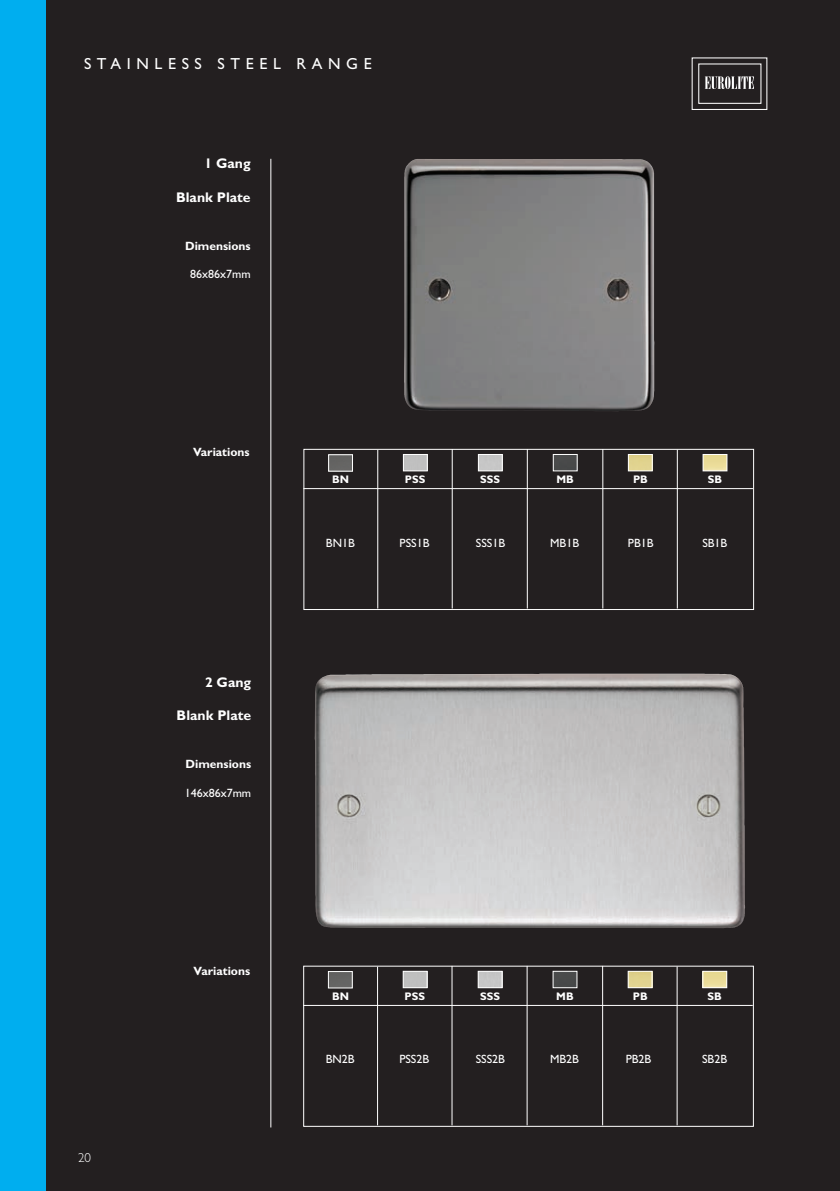
<style>
.page{position:relative;width:840px;height:1191px;background:#fff}
.page>*{position:absolute;margin:0;border:0;box-sizing:border-box;transform-origin:0 0}
.t1{font:16px "Gill Sans";letter-spacing:.35em;color:#fff}
.t2{font:700 14px "Gill Sans";color:#fff}
.t3{font:300 13px "Gill Sans";color:#fff}
.t4{font:12px "Gill Sans";color:#fff}
.t5{font:700 12px "Gill Sans";color:#fff}
.t6{font:700 11px "Gill Sans";color:#fff}
</style>
<div class="page">
<div style="left:0;top:0;width:839px;height:1191px;background:#231f20"></div>
<hr style="left:270px;top:159px;width:1px;height:968px;background:#fff">
<div style="left:0;top:0;width:45px;height:1191px;background:#00aeef"></div>
<div style="left:691px;top:57px;width:76px;height:53px;border:1px solid #fff"></div>
<div style="left:697px;top:63px;width:64px;height:41px;border:1px solid #fff"></div>
<svg style="left:704px;top:76px;width:49px;height:13px"></svg>
<hr style="left:601px;top:966px;width:1px;height:159px;background:#fff">
<hr style="left:676px;top:966px;width:1px;height:159px;background:#fff">
<hr style="left:303px;top:1005px;width:449px;height:1px;background:#fff">
<hr style="left:526px;top:966px;width:1px;height:159px;background:#fff">
<hr style="left:451px;top:966px;width:1px;height:159px;background:#fff">
<hr style="left:377px;top:966px;width:1px;height:159px;background:#fff">
<img style="left:330px;top:973px;width:20px;height:13px">
<div style="left:328px;top:971px;width:24px;height:17px;border:1px solid #fff"></div>
<img style="left:404px;top:972px;width:21px;height:14px">
<div style="left:402px;top:970px;width:25px;height:18px;border:1px solid #fff"></div>
<img style="left:479px;top:972px;width:21px;height:14px">
<div style="left:477px;top:970px;width:25px;height:18px;border:1px solid #fff"></div>
<img style="left:554px;top:972px;width:21px;height:14px">
<div style="left:552px;top:970px;width:25px;height:18px;border:1px solid #fff"></div>
<img style="left:629px;top:972px;width:21px;height:14px">
<div style="left:627px;top:970px;width:25px;height:18px;border:1px solid #fff"></div>
<img style="left:704px;top:972px;width:20px;height:14px">
<div style="left:702px;top:970px;width:24px;height:18px;border:1px solid #fff"></div>
<div style="left:303px;top:449px;width:450px;height:161px;border:1px solid #fff"></div>
<hr style="left:602px;top:449px;width:1px;height:159px;background:#fff">
<hr style="left:676px;top:450px;width:1px;height:158px;background:#fff">
<hr style="left:303px;top:488px;width:449px;height:1px;background:#fff">
<hr style="left:526px;top:449px;width:1px;height:159px;background:#fff">
<hr style="left:451px;top:449px;width:1px;height:159px;background:#fff">
<hr style="left:377px;top:450px;width:1px;height:158px;background:#fff">
<img style="left:330px;top:456px;width:21px;height:13px">
<div style="left:328px;top:454px;width:25px;height:17px;border:1px solid #fff"></div>
<img style="left:404px;top:456px;width:21px;height:13px">
<div style="left:402px;top:454px;width:25px;height:17px;border:1px solid #fff"></div>
<img style="left:479px;top:456px;width:21px;height:13px">
<div style="left:477px;top:454px;width:25px;height:17px;border:1px solid #fff"></div>
<img style="left:554px;top:456px;width:21px;height:13px">
<div style="left:552px;top:454px;width:25px;height:17px;border:1px solid #fff"></div>
<img style="left:629px;top:456px;width:21px;height:13px">
<div style="left:627px;top:454px;width:25px;height:17px;border:1px solid #fff"></div>
<img style="left:704px;top:456px;width:21px;height:13px">
<div style="left:702px;top:454px;width:25px;height:17px;border:1px solid #fff"></div>
<img style="left:404px;top:159px;width:250px;height:252px">
<img style="left:314px;top:673px;width:430px;height:255px">
<p class="t1" style="left:84px;top:54px;width:289px">STAINLESS STEEL RANGE</p>
<p class="t2" style="left:204px;top:155px;width:48px">1 Gang</p>
<p class="t2" style="left:176px;top:189px;width:76px">Blank Plate</p>
<p class="t5" style="left:185px;top:238px;width:67px">Dimensions</p>
<p class="t4" style="left:190px;top:267px;width:62px">86x86x7mm</p>
<p class="t3" style="left:78px;top:1150px;width:14px">20</p>
<p class="t5" style="left:193px;top:445px;width:58px">Variations</p>
<p class="t2" style="left:205px;top:673px;width:48px">2 Gang</p>
<p class="t2" style="left:176px;top:707px;width:76px">Blank Plate</p>
<p class="t5" style="left:185px;top:756px;width:67px">Dimensions</p>
<p class="t4" style="left:184px;top:785px;width:68px">146x86x7mm</p>
<p class="t5" style="left:193px;top:963px;width:58px">Variations</p>
<p class="t6" style="left:332px;top:473px;width:18px">BN</p>
<p class="t6" style="left:404px;top:473px;width:22px">PSS</p>
<p class="t6" style="left:480px;top:473px;width:21px">SSS</p>
<p class="t6" style="left:556px;top:473px;width:19px">MB</p>
<p class="t6" style="left:632px;top:473px;width:16px">PB</p>
<p class="t6" style="left:707px;top:473px;width:16px">SB</p>
<p class="t4" style="left:326px;top:535px;width:30px">BN1B</p>
<p class="t4" style="left:399px;top:535px;width:31px">PSS1B</p>
<p class="t4" style="left:475px;top:535px;width:31px">SSS1B</p>
<p class="t4" style="left:550px;top:535px;width:30px">MB1B</p>
<p class="t4" style="left:627px;top:535px;width:27px">PB1B</p>
<p class="t4" style="left:702px;top:535px;width:27px">SB1B</p>
<p class="t6" style="left:332px;top:990px;width:18px">BN</p>
<p class="t6" style="left:404px;top:990px;width:22px">PSS</p>
<p class="t6" style="left:480px;top:989px;width:21px">SSS</p>
<p class="t6" style="left:556px;top:989px;width:19px">MB</p>
<p class="t6" style="left:632px;top:989px;width:16px">PB</p>
<p class="t6" style="left:707px;top:989px;width:16px">SB</p>
<p class="t4" style="left:325px;top:1052px;width:30px">BN2B</p>
<p class="t4" style="left:399px;top:1052px;width:31px">PSS2B</p>
<p class="t4" style="left:475px;top:1052px;width:31px">SSS2B</p>
<p class="t4" style="left:549px;top:1052px;width:30px">MB2B</p>
<p class="t4" style="left:625px;top:1052px;width:27px">PB2B</p>
<p class="t4" style="left:701px;top:1052px;width:27px">SB2B</p>
</div>
